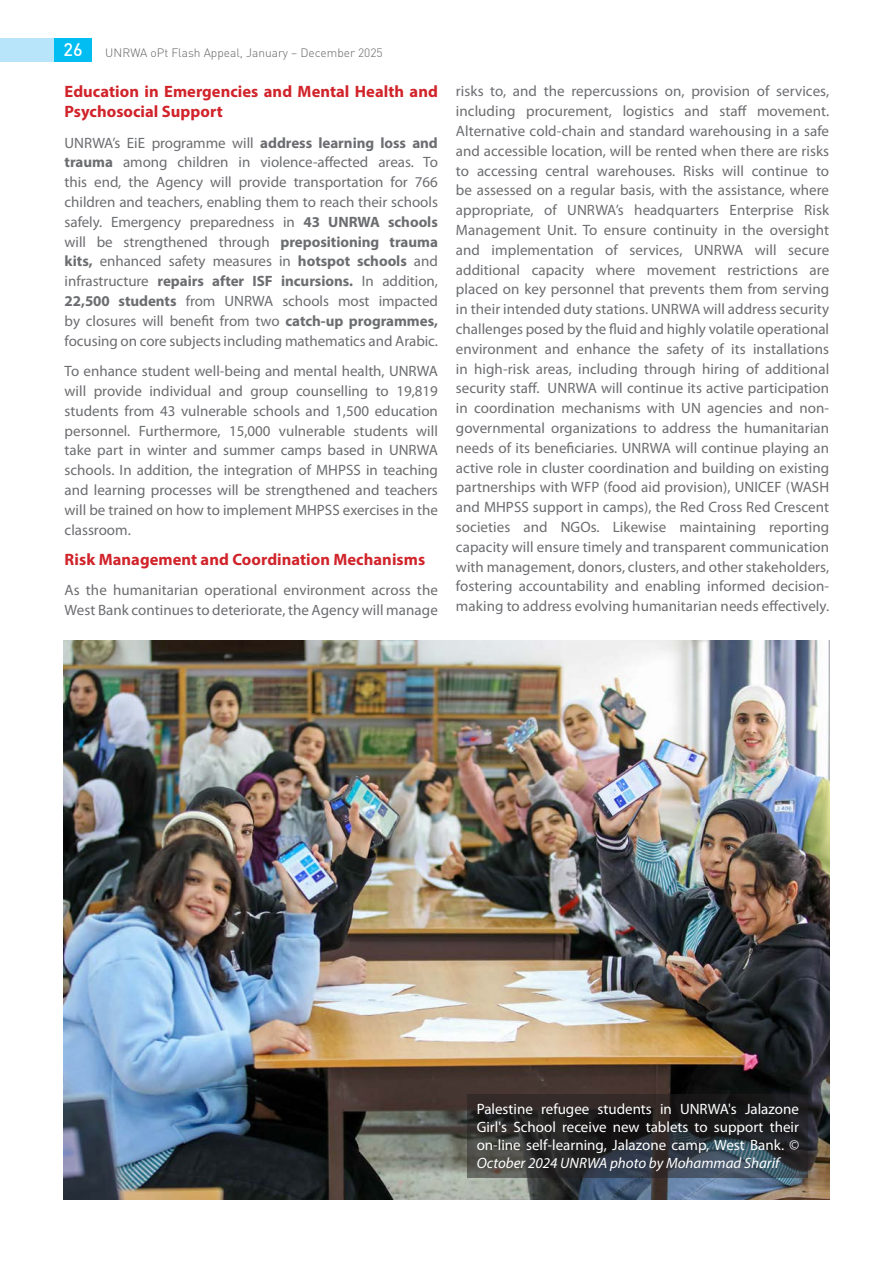
<style>
.page{position:relative;width:893px;height:1263px;background:#fff}
.page>*{position:absolute;margin:0;border:0;box-sizing:border-box;transform-origin:0 0}
.t1{font:500 18px "DIN Pro";color:#fff}
.Body_text{font:700 16.5px/19.8px "Myriad Pro";letter-spacing:.005em;color:#d1232a}
.S-Body_Text{font:15px/19.8px "Myriad Pro";letter-spacing:.005em;color:#6c6d70;text-align:justify}
.Photo_Caption{font:15px/18px "Myriad Pro";color:#fff;text-align:justify}
.t2{font:300 12px "DIN Pro";color:#636366}
.s1{font-weight:700}
.s2{font-style:italic}
</style>
<div class="page">
<div style="left:0;top:39px;width:92px;height:23px;background:#b9e5fa"></div>
<div style="left:54px;top:39px;width:38px;height:23px;background:#01bdf2"></div>
<img style="left:64px;top:640px;width:765px;height:559px">
<svg style="left:468px;top:1094px;width:340px;height:84px;background:#2c2d30"></svg>
<hr style="left:892px;top:85px;width:1px;height:51px;background:#00aeef">
<p class="t1" style="left:63px;top:38px;width:21px">26</p>
<p class="t2" style="left:105px;top:44px;width:279px">UNRWA oPt Flash Appeal, January – December 2025</p>
<p class="Body_text" style="left:65px;top:81px;width:375px">Education in Emergencies and Mental Health and<br>Psychosocial Support</p>
<p class="S-Body_Text" style="left:65px;top:132px;width:375px">UNRWA’s EiE programme will <span class="s1">address learning loss and trauma</span> among children in violence-affected areas. To this end, the Agency will provide transportation for 766 children and teachers, enabling them to reach their schools safely. Emergency preparedness in <span class="s1">43 UNRWA schools </span>will be strengthened through <span class="s1">prepositioning trauma kits,</span> enhanced safety measures in <span class="s1">hotspot schools</span> and infrastructure <span class="s1">repairs after ISF incursions.</span> In addition, <span class="s1">22,500 students</span> from UNRWA schools most impacted by closures will benefit from two <span class="s1">catch-up programmes, </span>focusing on core subjects including mathematics and Arabic.</p>
<p class="S-Body_Text" style="left:65px;top:361px;width:375px">To enhance student well-being and mental health, UNRWA will provide individual and group counselling to 19,819 students from 43 vulnerable schools and 1,500 education personnel. Furthermore, 15,000 vulnerable students will take part in winter and summer camps based in UNRWA schools. In addition, the integration of MHPSS in teaching and learning processes will be strengthened and teachers will be trained on how to implement MHPSS exercises in the classroom.</p>
<p class="Body_text" style="left:65px;top:549px;width:362px">Risk Management and Coordination Mechanisms</p>
<p class="S-Body_Text" style="left:65px;top:580px;width:375px">As the humanitarian operational environment across the<br>West Bank continues to deteriorate, the Agency will manage</p>
<p class="S-Body_Text" style="left:456px;top:81px;width:375px">risks to, and the repercussions on, provision of services, including procurement, logistics and staff movement.<br>Alternative cold-chain and standard warehousing in a safe and accessible location, will be rented when there are risks to accessing central warehouses. Risks will continue to be assessed on a regular basis, with the assistance, where appropriate, of UNRWA’s headquarters Enterprise Risk Management Unit. To ensure continuity in the oversight and implementation of services, UNRWA will secure additional capacity where movement restrictions are placed on key personnel that prevents them from serving in their intended duty stations. UNRWA will address security challenges posed by the fluid and highly volatile operational environment and enhance the safety of its installations in high-risk areas, including through hiring of additional security staff. UNRWA will continue its active participation in coordination mechanisms with UN agencies and non&shy;governmental organizations to address the humanitarian needs of its beneficiaries. UNRWA will continue playing an active role in cluster coordination and building on existing partnerships with WFP (food aid provision), UNICEF (WASH and MHPSS support in camps), the Red Cross Red Crescent societies and NGOs. Likewise maintaining reporting capacity will ensure timely and transparent communication with management, donors, clusters, and other stakeholders, fostering accountability and enabling informed decision&shy;making to address evolving humanitarian needs effectively.</p>
<p class="Photo_Caption" style="left:477px;top:1100px;width:324px">Palestine refugee students in UNRWA's Jalazone Girl's School receive new tablets to support their on-line self-learning, Jalazone camp, West Bank. <span class="s2">© October 2024 UNRWA photo by Mohammad Sharif</span></p>
</div>
